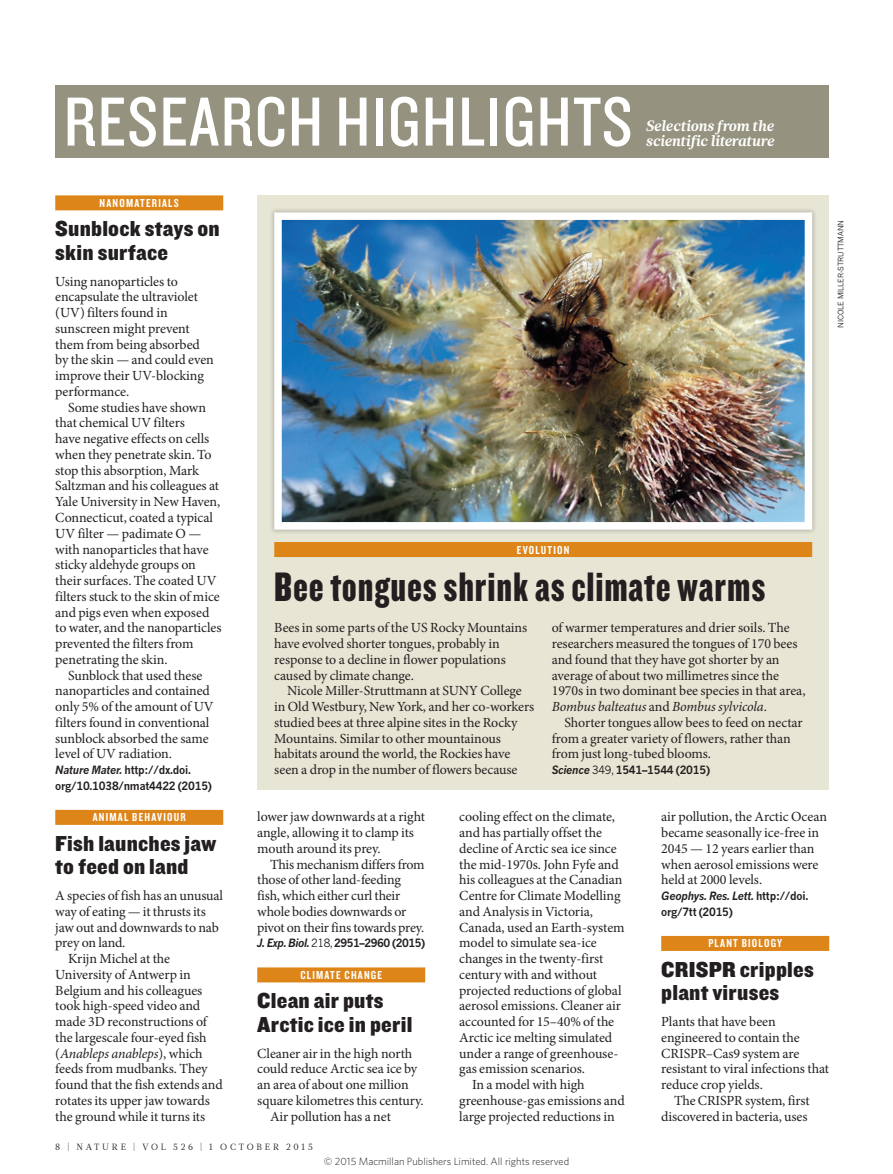
<style>
.page{position:relative;width:893px;height:1174px;background:#fff}
.page>*{position:absolute;margin:0;border:0;box-sizing:border-box;transform-origin:0 0}
.t1{font:72px "Knockout 29 Junior Ltweight";letter-spacing:.02em;color:#fff}
.BRIEFS_BOX_HEAD{font:42.75px "Knockout 69 Full Liteweight";letter-spacing:.02em;color:#231f20}
.RES_HIGH_HEAD_15{font:22.5px/23.7px "Knockout 71 Full Middlewt";letter-spacing:.01em;color:#231f20}
.t2{font:italic 700 15px/15px "Glosa Math";letter-spacing:-.005em;color:#fff}
.BODY_TEXT_R_L_INDENT{font:13.95px/15.8px "Minion Pro";letter-spacing:-.01em;color:#231f20}
.BODY_TEXT_R_L_1ST_PA{font:13.95px/15.8px "Minion Pro";letter-spacing:-.01em;color:#231f20}
.BRIEFS_SUBJECT_STRAP{font:12px "Knockout 49 Liteweight";letter-spacing:.1em;color:#fff}
.BRIEFS_PAPER{font:700 11.25px/15.8px "News Gothic MTOT";letter-spacing:-.02em;color:#231f20;scale:.95 1}
.BRIEFS_PAPER-2{font:700 11.25px "News Gothic MTOT";letter-spacing:-.04em;color:#231f20;scale:.95 1}
.t3{font:300 10.5px "Whitney";color:#231f20}
.t4{font:9px "Glosa Math";letter-spacing:.3em;color:#231f20}
.PIC_CREDIT{font:7.5px "News Gothic MTOT";color:#231f20}
.s1{font-style:italic}
.s2{font-weight:400}
</style>
<div class="page">
<div style="left:257px;top:195px;width:572px;height:594px;background:#e7e5d4"></div>
<div style="left:269px;top:208px;width:548px;height:326px;background:#231f20;opacity:.25"></div>
<img style="left:283px;top:221px;width:520px;height:299px">
<div style="left:274px;top:212px;width:538px;height:317px;border:8px solid #fff"></div>
<div style="left:274px;top:542px;width:538px;height:15px;background:#dd8519"></div>
<div style="left:661px;top:936px;width:168px;height:15px;background:#dd8519"></div>
<div style="left:55px;top:195px;width:168px;height:15px;background:#dd8519"></div>
<div style="left:257px;top:967px;width:168px;height:15px;background:#dd8519"></div>
<div style="left:55px;top:810px;width:168px;height:15px;background:#dd8519"></div>
<div style="left:55px;top:85px;width:774px;height:72px;background:#95937f"></div>
<h1 class="t1" style="left:64px;top:75px;width:570px">RESEARCH HIGHLIGHTS</h1>
<p class="t2" style="left:646px;top:118px;width:130px">Selections from the scientific literature</p>
<p class="BRIEFS_SUBJECT_STRAP" style="left:100px;top:195px;width:81px">NANOMATERIALS</p>
<p class="RES_HIGH_HEAD_15" style="left:55px;top:216px;width:166px">Sunblock stays on skin surface</p>
<p class="BODY_TEXT_R_L_1ST_PA" style="left:55px;top:273px;width:160px">Using nanoparticles to encapsulate the ultraviolet (UV) filters found in sunscreen might prevent them from being absorbed by the skin — and could even improve their UV-blocking performance.</p>
<p class="BODY_TEXT_R_L_INDENT" style="left:55px;top:399px;width:168px;text-indent:13px">Some studies have shown that chemical UV filters<br>have negative effects on cells when they penetrate skin. To stop this absorption, Mark<br>Saltzman and his colleagues at<br>Yale University in New Haven,<br>Connecticut, coated a typical<br>UV filter — padimate O — with nanoparticles that have sticky aldehyde groups on their surfaces. The coated UV filters stuck to the skin of mice and pigs even when exposed to water, and the nanoparticles prevented the filters from penetrating the skin.</p>
<p class="BODY_TEXT_R_L_INDENT" style="left:55px;top:667px;width:160px;text-indent:13px">Sunblock that used these nanoparticles and contained only 5% of the amount of UV filters found in conventional sunblock absorbed the same level of UV radiation.</p>
<p class="BRIEFS_PAPER" style="left:55px;top:762px;width:167px"><span class="s1">Nature Mater.</span> http://dx.doi. org/10.1038/nmat4422 (2015)</p>
<p class="BRIEFS_SUBJECT_STRAP" style="left:93px;top:809px;width:94px">ANIMAL BEHAVIOUR</p>
<p class="RES_HIGH_HEAD_15" style="left:55px;top:830px;width:163px">Fish launches jaw to feed on land</p>
<p class="BODY_TEXT_R_L_1ST_PA" style="left:55px;top:888px;width:169px">A species of fish has an unusual way of eating — it thrusts its jaw out and downwards to nab prey on land.</p>
<p class="BODY_TEXT_R_L_INDENT" style="left:55px;top:951px;width:169px;text-indent:13px">Krijn Michel at the<br>University of Antwerp in<br>Belgium and his colleagues took high-speed video and made 3D reconstructions of the largescale four-eyed fish (<span class="s1">Anableps anableps</span>), which feeds from mudbanks. They found that the fish extends and rotates its upper jaw towards the ground while it turns its</p>
<p class="BRIEFS_SUBJECT_STRAP" style="left:517px;top:542px;width:54px">EVOLUTION</p>
<p class="BRIEFS_BOX_HEAD" style="left:274px;top:560px;width:493px">Bee tongues shrink as climate warms</p>
<p class="BODY_TEXT_R_L_1ST_PA" style="left:274px;top:620px;width:254px">Bees in some parts of the US Rocky Mountains have evolved shorter tongues, probably in response to a decline in flower populations caused by climate change.</p>
<p class="BODY_TEXT_R_L_INDENT" style="left:274px;top:683px;width:262px;text-indent:13px">Nicole Miller-Struttmann at SUNY College in Old Westbury, New York, and her co-workers studied bees at three alpine sites in the Rocky Mountains. Similar to other mountainous habitats around the world, the Rockies have seen a drop in the number of flowers because</p>
<p class="BODY_TEXT_R_L_INDENT" style="left:552px;top:620px;width:255px">of warmer temperatures and drier soils. The researchers measured the tongues of 170 bees and found that they have got shorter by an average of about two millimetres since the 1970s in two dominant bee species in that area, <span class="s1">Bombus balteatus</span> and <span class="s1">Bombus sylvicola</span>.</p>
<p class="BODY_TEXT_R_L_INDENT" style="left:552px;top:714px;width:252px;text-indent:13px">Shorter tongues allow bees to feed on nectar from a greater variety of flowers, rather than from just long-tubed blooms.</p>
<p class="BRIEFS_PAPER" style="left:552px;top:762px;width:168px"><span class="s1">Science</span> <span class="s2">349,</span> 1541–1544 (2015)</p>
<p class="BODY_TEXT_R_L_INDENT" style="left:257px;top:809px;width:169px">lower jaw downwards at a right angle, allowing it to clamp its mouth around its prey.</p>
<p class="BODY_TEXT_R_L_INDENT" style="left:257px;top:856px;width:169px;text-indent:13px">This mechanism differs from those of other land-feeding fish, which either curl their whole bodies downwards or pivot on their fins towards prey.</p>
<p class="BRIEFS_PAPER-2" style="left:257px;top:936px;width:178px"><span class="s1">J. Exp. Biol.</span> <span class="s2">218,</span> 2951–2960 (2015)</p>
<p class="BRIEFS_SUBJECT_STRAP" style="left:300px;top:967px;width:83px">CLIMATE CHANGE</p>
<p class="RES_HIGH_HEAD_15" style="left:257px;top:987px;width:157px">Clean air puts<br>Arctic ice in peril</p>
<p class="BODY_TEXT_R_L_1ST_PA" style="left:257px;top:1045px;width:168px">Cleaner air in the high north could reduce Arctic sea ice by an area of about one million square kilometres this century.</p>
<p class="BODY_TEXT_R_L_INDENT" style="left:270px;top:1108px;width:122px">Air pollution has a net</p>
<p class="BODY_TEXT_R_L_INDENT" style="left:459px;top:809px;width:167px">cooling effect on the climate, and has partially offset the decline of Arctic sea ice since the mid-1970s. John Fyfe and his colleagues at the Canadian<br>Centre for Climate Modelling and Analysis in Victoria,<br>Canada, used an Earth-system model to simulate sea-ice changes in the twenty-first century with and without projected reductions of global aerosol emissions. Cleaner air accounted for 15–40% of the<br>Arctic ice melting simulated under a range of greenhouse&shy;gas emission scenarios.</p>
<p class="BODY_TEXT_R_L_INDENT" style="left:459px;top:1077px;width:167px;text-indent:13px">In a model with high greenhouse-gas emissions and large projected reductions in</p>
<p class="BODY_TEXT_R_L_INDENT" style="left:661px;top:809px;width:167px">air pollution, the Arctic Ocean became seasonally ice-free in<br>2045 — 12 years earlier than when aerosol emissions were held at 2000 levels.</p>
<p class="BRIEFS_PAPER" style="left:661px;top:888px;width:156px"><span class="s1">Geophys. Res. Lett.</span> http://doi. org/7tt (2015)</p>
<p class="BRIEFS_SUBJECT_STRAP" style="left:708px;top:935px;width:75px">PLANT BIOLOGY</p>
<p class="RES_HIGH_HEAD_15" style="left:661px;top:956px;width:154px">CRISPR cripples plant viruses</p>
<p class="BODY_TEXT_R_L_1ST_PA" style="left:661px;top:1014px;width:169px">Plants that have been engineered to contain the<br>CRISPR–Cas9 system are resistant to viral infections that reduce crop yields.</p>
<p class="BODY_TEXT_R_L_INDENT" style="left:661px;top:1092px;width:150px;text-align:right">The CRISPR system, first discovered in bacteria, uses</p>
<p class="t4" style="left:55px;top:1141px;width:259px">8 | NATURE | VOL 526 | 1 OCTOBER 2015</p>
<p class="t3" style="left:324px;top:1154px;width:247px">© 2015 Macmillan Publishers Limited. All rights reserved</p>
<p class="PIC_CREDIT" style="left:836px;top:328px;width:110px;rotate:-90deg">NICOLE MILLER-STRUTTMANN</p>
</div>
